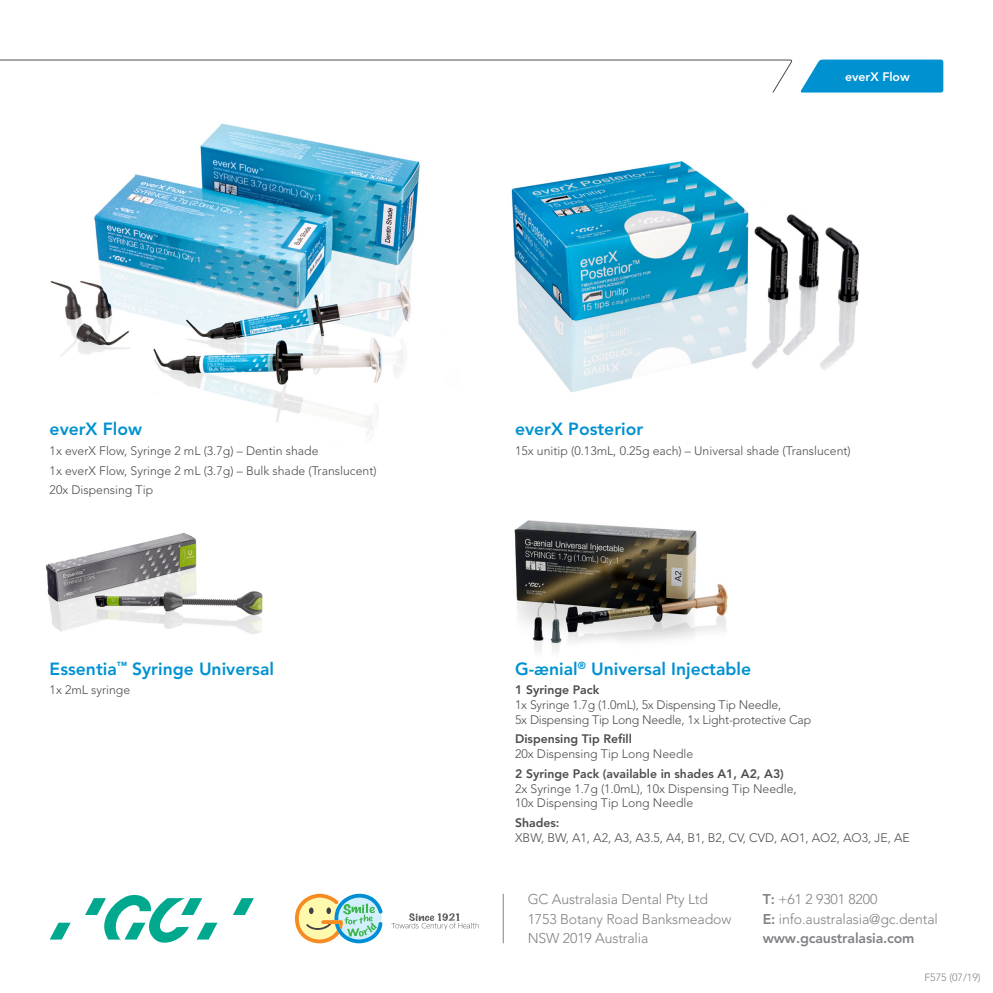
<style>
.page{position:relative;width:993px;height:993px;background:#fff}
.page>*{position:absolute;margin:0;border:0;box-sizing:border-box;transform-origin:0 0}
.t1{font:800 17.5px "Avenir";color:#0091d1}
.t2{font:300 14px/19.4px "Avenir";letter-spacing:-.01em;color:#808285}
.t3{font:300 12.25px/19.6px "Avenir";color:#4d4d4f}
.t4{font:800 12.25px "Avenir";color:#4d4d4f}
.t5{font:800 12.25px "Avenir";color:#fff}
.t6{font:300 10.5px "Avenir";color:#808285}
.s1{font-weight:800}
</style>
<div class="page">
<img style="left:511px;top:161px;width:349px;height:231px">
<img style="left:514px;top:520px;width:214px;height:131px">
<svg style="left:800px;top:60px;width:143px;height:32px;background:#1198d4"></svg>
<svg style="left:0;top:59px;width:792px;height:34px"></svg>
<hr style="left:502px;top:893px;width:1px;height:50px;background:#808285">
<svg style="left:295px;top:893px;width:87px;height:50px;background:#c3d4b7"></svg>
<svg style="left:391px;top:913px;width:87px;height:16px"></svg>
<svg style="left:50px;top:922px;width:21px;height:17px"></svg>
<svg style="left:233px;top:898px;width:21px;height:16px"></svg>
<svg style="left:85px;top:894px;width:132px;height:49px"></svg>
<img style="left:50px;top:78px;width:409px;height:359px">
<img style="left:45px;top:533px;width:218px;height:101px">
<h1 class="t1" style="left:50px;top:418px;width:94px">everX Flow</h1>
<p class="t3" style="left:50px;top:440px;width:328px">1x everX Flow, Syringe 2 mL (3.7g) – Dentin shade<br>1x everX Flow, Syringe 2 mL (3.7g) – Bulk shade (Translucent)<br>20x Dispensing Tip</p>
<h1 class="t1" style="left:50px;top:658px;width:226px">Essentia<sup>™</sup> Syringe Universal</h1>
<p class="t3" style="left:50px;top:680px;width:82px">1x 2mL syringe</p>
<p class="t5" style="left:844px;top:69px;width:66px">everX Flow</p>
<h1 class="t1" style="left:515px;top:418px;width:129px">everX Posterior</h1>
<p class="t3" style="left:515px;top:440px;width:337px">15x unitip (0.13mL, 0.25g each) – Universal shade (Translucent)</p>
<h1 class="t1" style="left:515px;top:658px;width:237px">G-ænial<sup>®</sup> Universal Injectable</h1>
<p class="t4" style="left:515px;top:682px;width:86px">1 Syringe Pack</p>
<p class="t3" style="left:515px;top:697px;width:297px;line-height:14.7px">1x Syringe 1.7g (1.0mL), 5x Dispensing Tip Needle,<br>5x Dispensing Tip Long Needle, 1x Light-protective Cap</p>
<p class="t4" style="left:515px;top:731px;width:118px">Dispensing Tip Refill</p>
<p class="t3" style="left:515px;top:744px;width:180px">20x Dispensing Tip Long Needle</p>
<p class="t4" style="left:515px;top:766px;width:270px">2 Syringe Pack (available in shades A1, A2, A3)</p>
<p class="t3" style="left:515px;top:780px;width:283px;line-height:14.7px">2x Syringe 1.7g (1.0mL), 10x Dispensing Tip Needle,<br>10x Dispensing Tip Long Needle</p>
<p class="t4" style="left:515px;top:815px;width:46px">Shades:</p>
<p class="t3" style="left:515px;top:827px;width:396px">XBW, BW, A1, A2, A3, A3.5, A4, B1, B2, CV, CVD, AO1, AO2, AO3, JE, AE</p>
<p class="t2" style="left:527px;top:889px;width:205px">GC Australasia Dental Pty Ltd<br>1753 Botany Road Banksmeadow<br>NSW 2019 Australia</p>
<p class="t2" style="left:762px;top:889px;width:177px"><span class="s1">T:</span> +61 2 9301 8200<br><span class="s1">E:</span> info.australasia@gc.dental <span class="s1">www.gcaustralasia.com</span></p>
<p class="t6" style="left:924px;top:970px;width:58px">F575 (07/19)</p>
</div>
